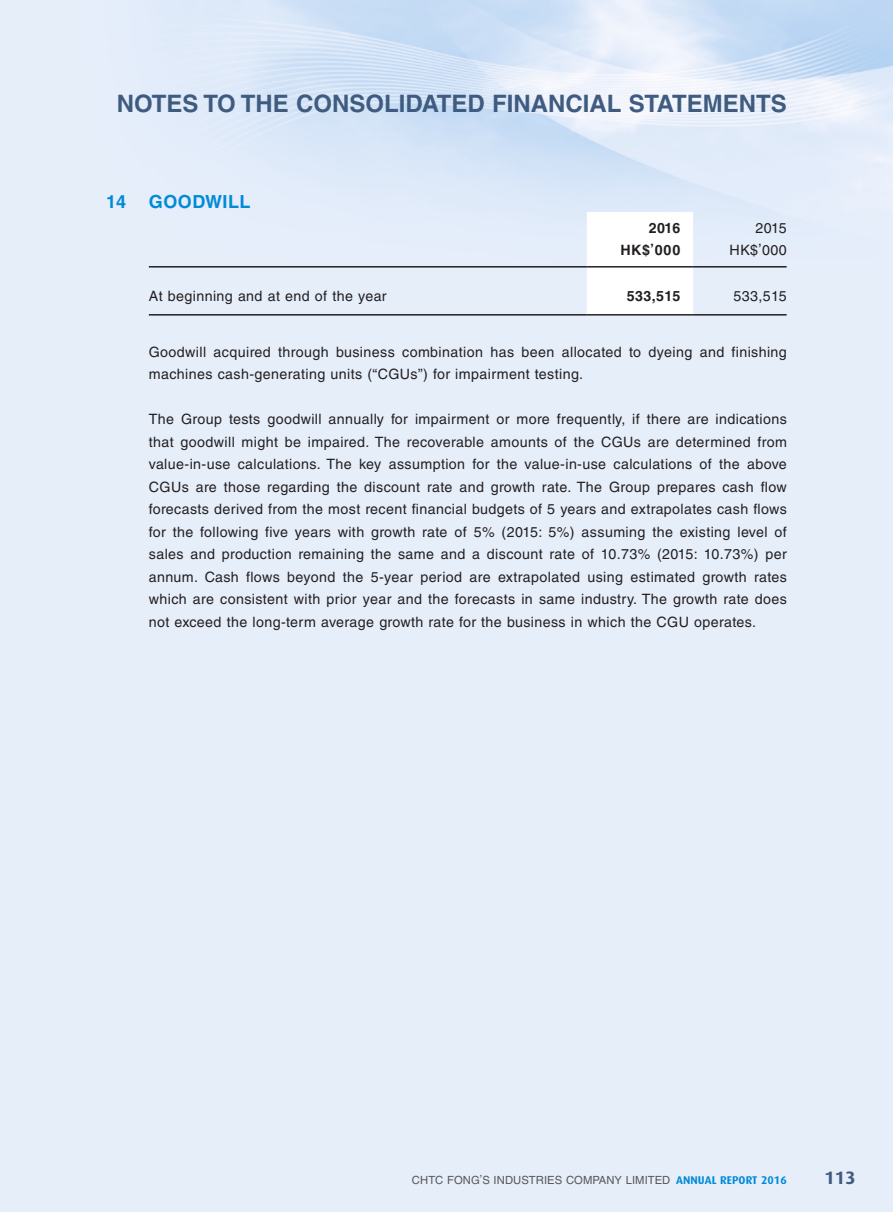
<style>
.page{position:relative;width:893px;height:1212px;background:#fff}
.page>*{position:absolute;margin:0;border:0;box-sizing:border-box;transform-origin:0 0}
.t1{font:700 24px "Helvetica LT Std";color:#3f5c80}
.Heading_1{font:700 18px "Helvetica LT Std";letter-spacing:.03em;color:#008ad8}
.t2{font:700 18px "Dax";color:#3f5c80}
.Body_Text{font:14.25px/22.5px "Helvetica LT Std";letter-spacing:.03em;color:#231f20}
.Body_Text-2{font:700 14.25px "Helvetica LT Std";color:#231f20}
.t3{font:11.25px "Helvetica LT Std";letter-spacing:.01em;color:#57585a}
.s1{font-family:"Dax";font-weight:700;color:#008ad8}
</style>
<div class="page">
<hr style="left:149px;top:266px;width:438px;height:2px;background:#231f20">
<hr style="left:587px;top:266px;width:106px;height:2px;background:#231f20">
<hr style="left:693px;top:266px;width:94px;height:2px;background:#231f20">
<hr style="left:149px;top:314px;width:438px;height:2px;background:#231f20">
<hr style="left:587px;top:314px;width:106px;height:2px;background:#231f20">
<hr style="left:693px;top:314px;width:94px;height:2px;background:#231f20">
<h1 class="t1" style="left:117px;top:89px;width:671px">NOTES TO THE CONSOLIDATED FINANCIAL STATEMENTS</h1>
<p class="Heading_1" style="left:106px;top:190px;width:21px">14</p>
<p class="Heading_1" style="left:149px;top:190px;width:103px">GOODWILL</p>
<p class="Body_Text-2" style="left:649px;top:219px;width:33px">2016</p>
<p class="Body_Text" style="left:755px;top:216px;width:33px">2015</p>
<p class="Body_Text-2" style="left:621px;top:241px;width:61px">HK$’000</p>
<p class="Body_Text" style="left:730px;top:239px;width:59px">HK$’000</p>
<p class="Body_Text" style="left:149px;top:285px;width:239px">At beginning and at end of the year</p>
<p class="Body_Text-2" style="left:627px;top:287px;width:55px">533,515</p>
<p class="Body_Text" style="left:733px;top:285px;width:55px">533,515</p>
<p class="Body_Text" style="left:149px;top:341px;width:640px">Goodwill acquired through business combination has been allocated to dyeing and finishing machines cash-generating units (“CGUs”) for impairment testing.</p>
<p class="Body_Text" style="left:149px;top:408px;width:640px;text-align:justify">The Group tests goodwill annually for impairment or more frequently, if there are indications that goodwill might be impaired. The recoverable amounts of the CGUs are determined from value-in-use calculations. The key assumption for the value-in-use calculations of the above CGUs are those regarding the discount rate and growth rate. The Group prepares cash flow forecasts derived from the most recent financial budgets of 5 years and extrapolates cash flows for the following five years with growth rate of 5% (2015: 5%) assuming the existing level of sales and production remaining the same and a discount rate of 10.73% (2015: 10.73%) per annum. Cash flows beyond the 5-year period are extrapolated using estimated growth rates which are consistent with prior year and the forecasts in same industry. The growth rate does not exceed the long-term average growth rate for the business in which the CGU operates.</p>
<p class="t3" style="left:412px;top:1173px;width:376px">CHTC FONG’S INDUSTRIES COMPANY LIMITED <span class="s1">ANNUAL REPORT 2016</span></p>
<p class="t2" style="left:824px;top:1167px;width:33px">113</p>
</div>
